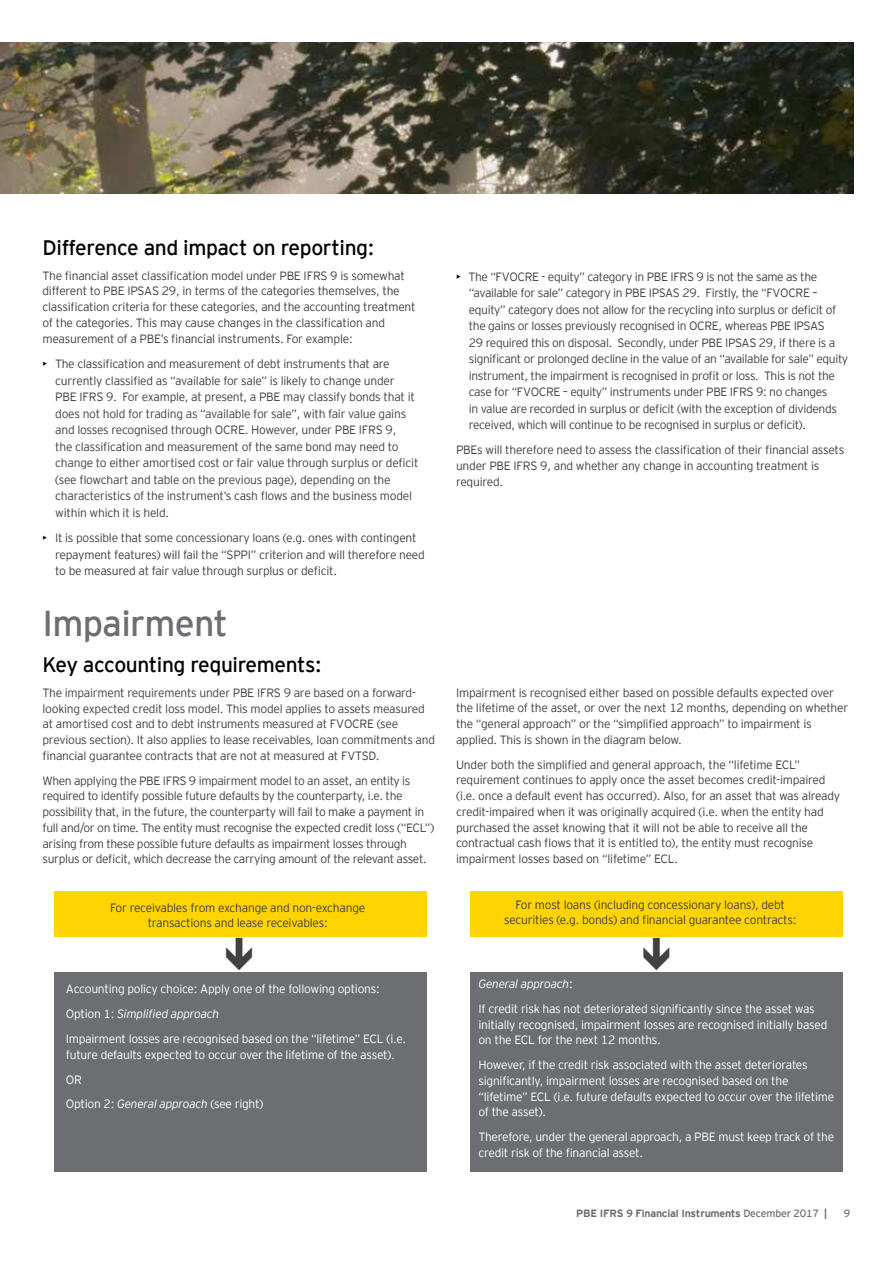
<style>
.page{position:relative;width:893px;height:1263px;background:#fff}
.page>*{position:absolute;margin:0;border:0;box-sizing:border-box;transform-origin:0 0}
.t1{font:36px "EY Interstate";letter-spacing:-.02em;color:#6d6e71}
.t2{font:21px "EY Interstate";letter-spacing:-.02em;color:#000}
.t3{font:300 12px/15.8px "EY Interstate";letter-spacing:-.02em;color:#414042}
.t4{font:300 12px/24.8px "EY Interstate";letter-spacing:-.02em;color:#fff}
.t5{font:700 10.5px "EY Interstate";letter-spacing:-.02em;color:#6d6e71}
.t6{font:10.5px "EY Interstate";color:#6d6e71}
.s1{color:#000}
.s2{font-style:italic}
.s3{font-weight:400}
</style>
<div class="page">
<div style="left:470px;top:972px;width:372px;height:199px;background:#6d6e71"></div>
<div style="left:470px;top:891px;width:372px;height:46px;background:#ffd400"></div>
<div style="left:54px;top:972px;width:373px;height:199px;background:#6d6e71"></div>
<div style="left:54px;top:891px;width:373px;height:46px;background:#ffd400"></div>
<img style="left:0;top:43px;width:854px;height:150px">
<h2 class="t2" style="left:43px;top:233px;width:333px">Difference and impact on reporting:</h2>
<p class="t3" style="left:43px;top:267px;width:375px">The financial asset classification model under PBE IFRS 9 is somewhat different to PBE IPSAS 29, in terms of the categories themselves, the classification criteria for these categories, and the accounting treatment of the categories. This may cause changes in the classification and measurement of a PBE’s financial instruments. For example:</p>
<p class="t3" style="left:55px;top:355px;width:365px;line-height:16.5px;text-indent:-13px"><span class="s1">•</span> The classification and measurement of debt instruments that are currently classified as “available for sale” is likely to change under PBE IFRS 9. For example, at present, a PBE may classify bonds that it does not hold for trading as “available for sale”, with fair value gains and losses recognised through OCRE. However, under PBE IFRS 9,<br>the classification and measurement of the same bond may need to change to either amortised cost or fair value through surplus or deficit (see flowchart and table on the previous page), depending on the characteristics of the instrument’s cash flows and the business model within which it is held.</p>
<p class="t3" style="left:55px;top:529px;width:371px;line-height:16.5px;text-indent:-13px"><span class="s1">•</span> It is possible that some concessionary loans (e.g. ones with contingent repayment features) will fail the “SPPI” criterion and will therefore need to be measured at fair value through surplus or deficit.</p>
<h1 class="t1" style="left:43px;top:598px;width:187px">Impairment</h1>
<h2 class="t2" style="left:43px;top:650px;width:281px">Key accounting requirements:</h2>
<p class="t3" style="left:43px;top:684px;width:394px">The impairment requirements under PBE IFRS 9 are based on a forward&shy;looking expected credit loss model. This model applies to assets measured at amortised cost and to debt instruments measured at FVOCRE (see previous section). It also applies to lease receivables, loan commitments and financial guarantee contracts that are not at measured at FVTSD.</p>
<p class="t3" style="left:43px;top:772px;width:393px">When applying the PBE IFRS 9 impairment model to an asset, an entity is required to identify possible future defaults by the counterparty, i.e. the possibility that, in the future, the counterparty will fail to make a payment in full and/or on time. The entity must recognise the expected credit loss (“ECL”) arising from these possible future defaults as impairment losses through surplus or deficit, which decrease the carrying amount of the relevant asset.</p>
<p class="t3" style="left:110px;top:899px;width:256px;text-align:center">For receivables from exchange and non-exchange transactions and lease receivables:</p>
<p class="t4" style="left:66px;top:976px;width:342px">Accounting policy choice: Apply one of the following options:<br>Option 1: <span class="s2">Simplified approach<br></span>Impairment losses are recognised based on the “lifetime” ECL (i.e.</p>
<p class="t4" style="left:66px;top:1041px;width:330px">future defaults expected to occur over the lifetime of the asset).<br>OR<br>Option 2: <span class="s2">General approach</span> (see right)</p>
<p class="t3" style="left:469px;top:268px;width:381px;line-height:16.5px;text-indent:-13px"><span class="s1">•</span> The “FVOCRE - equity” category in PBE IFRS 9 is not the same as the “available for sale” category in PBE IPSAS 29. Firstly, the “FVOCRE – equity” category does not allow for the recycling into surplus or deficit of the gains or losses previously recognised in OCRE, whereas PBE IPSAS<br>29 required this on disposal. Secondly, under PBE IPSAS 29, if there is a significant or prolonged decline in the value of an “available for sale” equity instrument, the impairment is recognised in profit or loss. This is not the case for “FVOCRE – equity” instruments under PBE IFRS 9: no changes<br>in value are recorded in surplus or deficit (with the exception of dividends received, which will continue to be recognised in surplus or deficit).</p>
<p class="t3" style="left:456px;top:441px;width:390px">PBEs will therefore need to assess the classification of their financial assets under PBE IFRS 9, and whether any change in accounting treatment is required.</p>
<p class="t3" style="left:456px;top:684px;width:394px">Impairment is recognised either based on possible defaults expected over the lifetime of the asset, or over the next 12 months, depending on whether the “general approach” or the “simplified approach” to impairment is applied. This is shown in the diagram below.</p>
<p class="t3" style="left:456px;top:756px;width:386px">Under both the simplified and general approach, the “lifetime ECL” requirement continues to apply once the asset becomes credit-impaired (i.e. once a default event has occurred). Also, for an asset that was already credit-impaired when it was originally acquired (i.e. when the entity had purchased the asset knowing that it will not be able to receive all the contractual cash flows that it is entitled to), the entity must recognise impairment losses based on “lifetime” ECL.</p>
<p class="t3" style="left:504px;top:896px;width:294px;text-align:center">For most loans (including concessionary loans), debt securities (e.g. bonds) and financial guarantee contracts:</p>
<p class="t4" style="left:478px;top:971px;width:338px"><span class="s2">General approach</span>:<br>If credit risk has not deteriorated significantly since the asset was</p>
<p class="t4" style="left:478px;top:1016px;width:350px;line-height:15.8px">initially recognised, impairment losses are recognised initially based on the ECL for the next 12 months.</p>
<p class="t4" style="left:478px;top:1056px;width:357px;line-height:15.8px">However, if the credit risk associated with the asset deteriorates significantly, impairment losses are recognised based on the “lifetime” ECL (i.e. future defaults expected to occur over the lifetime of the asset).</p>
<p class="t4" style="left:478px;top:1128px;width:357px;line-height:15.8px">Therefore, under the general approach, a PBE must keep track of the credit risk of the financial asset.</p>
<p class="t5" style="left:576px;top:1206px;width:252px">PBE IFRS 9 Financial Instruments <span class="s3">December 2017</span> |</p>
<p class="t6" style="left:844px;top:1206px;width:8px">9</p>
</div>
